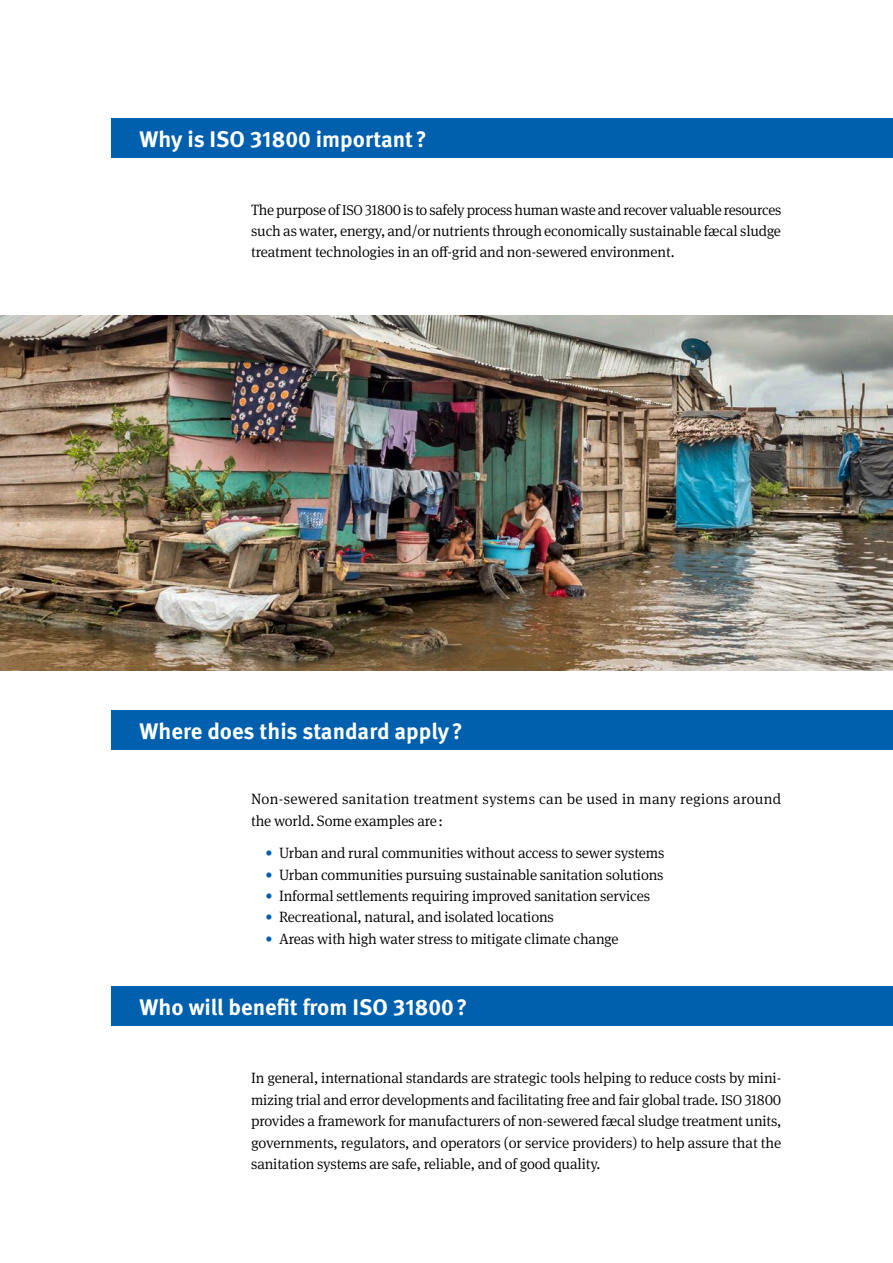
<style>
.page{position:relative;width:893px;height:1263px;background:#fff}
.page>*{position:absolute;margin:0;border:0;box-sizing:border-box;transform-origin:0 0}
.t1{font:700 22.5px "Meta Pro";color:#fff}
.t2{font:300 15px/21.5px "Meta Serif Pro";letter-spacing:-.01em;color:#000;text-align:justify}
.t3{font:300 15px/21.5px "Meta Serif Pro";letter-spacing:.015em;color:#000}
.s1{font-size:14.25px}
.s2{color:#0060ad}
</style>
<div class="page">
<img style="left:0;top:316px;width:893px;height:355px">
<div style="left:112px;top:710px;width:781px;height:40px;background:#0060ad"></div>
<div style="left:112px;top:987px;width:781px;height:39px;background:#0060ad"></div>
<div style="left:112px;top:118px;width:781px;height:40px;background:#0060ad"></div>
<h1 class="t1" style="left:140px;top:121px;width:289px">Why is ISO 31800 important?</h1>
<p class="t2" style="left:251px;top:198px;width:532px">The purpose of <span class="s1">ISO</span> 31800 is to safely process human waste and recover valuable resources such as water, energy, and/or nutrients through economically sustainable fæcal sludge treatment technologies in an off-grid and non-sewered environment.</p>
<h1 class="t1" style="left:140px;top:713px;width:325px">Where does this standard apply?</h1>
<p class="t3" style="left:251px;top:788px;width:532px">Non-sewered sanitation treatment systems can be used in many regions around the world. Some examples are:</p>
<p class="t2" style="left:265px;top:841px;width:401px"><span class="s2">•</span> Urban and rural communities without access to sewer systems</p>
<p class="t2" style="left:265px;top:863px;width:400px"><span class="s2">•</span> Urban communities pursuing sustainable sanitation solutions</p>
<p class="t2" style="left:265px;top:884px;width:386px"><span class="s2">•</span> Informal settlements requiring improved sanitation services</p>
<p class="t2" style="left:265px;top:906px;width:290px"><span class="s2">•</span> Recreational, natural, and isolated locations</p>
<p class="t2" style="left:265px;top:927px;width:355px"><span class="s2">•</span> Areas with high water stress to mitigate climate change</p>
<h1 class="t1" style="left:140px;top:989px;width:329px">Who will benefit from ISO 31800?</h1>
<p class="t2" style="left:251px;top:1067px;width:532px">In general, international standards are strategic tools helping to reduce costs by mini&shy;mizing trial and error developments and facilitating free and fair global trade. <span class="s1">ISO</span> 31800 provides a framework for manufacturers of non-sewered fæcal sludge treatment units, governments, regulators, and operators (or service providers) to help assure that the sanitation systems are safe, reliable, and of good quality.</p>
</div>
